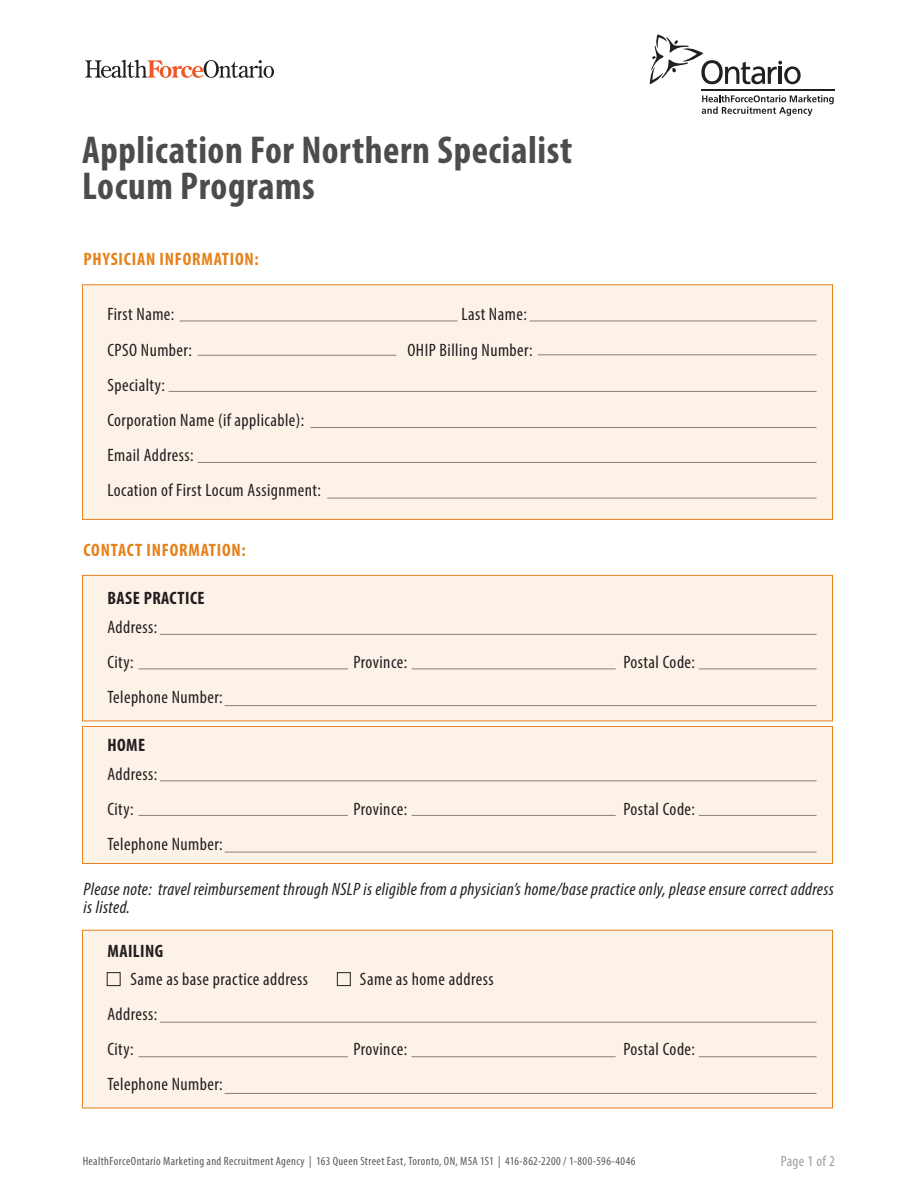
<style>
.page{position:relative;width:918px;height:1188px;background:#fff}
.page>*{position:absolute;margin:0;border:0;box-sizing:border-box;transform-origin:0 0}
.t1{font:700 condensed 39px/36px "Myriad Pro";letter-spacing:.015em;color:#4b4c4d}
.t2{font:condensed 18px "Myriad Pro";letter-spacing:.025em;color:#231f20}
.t3{font:italic condensed 18px/18px "Myriad Pro";letter-spacing:.02em;color:#231f20}
.t4{font:700 condensed 18px "Myriad Pro";letter-spacing:.045em;color:#e6811b}
.t5{font:700 condensed 18px "Myriad Pro";letter-spacing:.025em;color:#231f20}
.t6{font:condensed 15px "Myriad Pro";letter-spacing:.025em;color:#9d9fa2}
.t7{font:condensed 12px "Myriad Pro";letter-spacing:.03em;color:#57585a}
</style>
<div class="page">
<div style="left:82px;top:284px;width:751px;height:236px;background:#fcf2e7;border:1px solid #e6811b"></div>
<div style="left:82px;top:575px;width:751px;height:146px;background:#fcf2e7;border:1px solid #e6811b"></div>
<div style="left:82px;top:726px;width:751px;height:138px;background:#fcf2e7;border:1px solid #e6811b"></div>
<div style="left:82px;top:930px;width:751px;height:178px;background:#fcf2e7;border:1px solid #e6811b"></div>
<svg style="left:650px;top:34px;width:151px;height:50px"></svg>
<svg style="left:702px;top:95px;width:132px;height:21px"></svg>
<hr style="left:701px;top:89px;width:134px;height:2px;background:#231f20">
<svg style="left:85px;top:60px;width:189px;height:18px"></svg>
<hr style="left:530px;top:321px;width:287px;height:1px;background:#867f7c">
<hr style="left:180px;top:321px;width:278px;height:1px;background:#867f7c">
<hr style="left:160px;top:634px;width:657px;height:1px;background:#867f7c">
<hr style="left:160px;top:781px;width:657px;height:1px;background:#867f7c">
<hr style="left:168px;top:391px;width:649px;height:1px;background:#867f7c">
<hr style="left:699px;top:669px;width:118px;height:1px;background:#867f7c">
<hr style="left:699px;top:815px;width:118px;height:1px;background:#867f7c">
<hr style="left:411px;top:669px;width:205px;height:1px;background:#867f7c">
<hr style="left:411px;top:815px;width:205px;height:1px;background:#867f7c">
<hr style="left:138px;top:669px;width:210px;height:1px;background:#867f7c">
<hr style="left:138px;top:815px;width:210px;height:1px;background:#867f7c">
<hr style="left:198px;top:462px;width:619px;height:1px;background:#867f7c">
<hr style="left:327px;top:498px;width:490px;height:1px;background:#867f7c">
<hr style="left:310px;top:427px;width:507px;height:1px;background:#867f7c">
<hr style="left:538px;top:355px;width:279px;height:1px;background:#867f7c">
<hr style="left:225px;top:705px;width:592px;height:1px;background:#867f7c">
<hr style="left:225px;top:852px;width:592px;height:1px;background:#867f7c">
<hr style="left:198px;top:355px;width:198px;height:1px;background:#867f7c">
<hr style="left:160px;top:1022px;width:657px;height:1px;background:#867f7c">
<hr style="left:699px;top:1056px;width:118px;height:1px;background:#867f7c">
<hr style="left:411px;top:1056px;width:205px;height:1px;background:#867f7c">
<hr style="left:225px;top:1093px;width:592px;height:1px;background:#867f7c">
<hr style="left:138px;top:1056px;width:210px;height:1px;background:#867f7c">
<div style="left:107px;top:972px;width:13px;height:14px;border:1px solid #231f20"></div>
<div style="left:337px;top:972px;width:13px;height:14px;border:1px solid #231f20"></div>
<p class="t1" style="left:82px;top:131px;width:492px">Application For Northern Specialist<br>Locum Programs</p>
<p class="t4" style="left:84px;top:248px;width:177px">PHYSICIAN INFORMATION:</p>
<p class="t2" style="left:107px;top:304px;width:69px">First Name:</p>
<p class="t2" style="left:461px;top:304px;width:67px">Last Name:</p>
<p class="t2" style="left:107px;top:339px;width:86px">CPSO Number:</p>
<p class="t2" style="left:407px;top:339px;width:127px">OHIP Billing Number:</p>
<p class="t2" style="left:107px;top:374px;width:59px">Specialty:</p>
<p class="t2" style="left:107px;top:409px;width:199px">Corporation Name (if applicable):</p>
<p class="t2" style="left:107px;top:444px;width:88px">Email Address:</p>
<p class="t2" style="left:107px;top:479px;width:215px">Location of First Locum Assignment:</p>
<p class="t4" style="left:84px;top:538px;width:163px">CONTACT INFORMATION:</p>
<p class="t5" style="left:107px;top:587px;width:99px">BASE PRACTICE</p>
<p class="t2" style="left:107px;top:616px;width:51px">Address:</p>
<p class="t2" style="left:107px;top:651px;width:28px">City:</p>
<p class="t2" style="left:353px;top:651px;width:55px">Province:</p>
<p class="t2" style="left:623px;top:651px;width:73px">Postal Code:</p>
<p class="t2" style="left:107px;top:686px;width:117px">Telephone Number:</p>
<p class="t5" style="left:107px;top:734px;width:39px">HOME</p>
<p class="t2" style="left:107px;top:763px;width:51px">Address:</p>
<p class="t2" style="left:107px;top:798px;width:28px">City:</p>
<p class="t2" style="left:353px;top:798px;width:55px">Province:</p>
<p class="t2" style="left:623px;top:798px;width:73px">Postal Code:</p>
<p class="t2" style="left:107px;top:833px;width:117px">Telephone Number:</p>
<p class="t3" style="left:83px;top:880px;width:752px">Please note: travel reimbursement through NSLP is eligible from a physician’s home/base practice only, please ensure correct address is listed.</p>
<p class="t5" style="left:107px;top:939px;width:57px">MAILING</p>
<p class="t2" style="left:130px;top:968px;width:179px">Same as base practice address</p>
<p class="t2" style="left:360px;top:968px;width:135px">Same as home address</p>
<p class="t2" style="left:107px;top:1003px;width:51px">Address:</p>
<p class="t2" style="left:107px;top:1038px;width:28px">City:</p>
<p class="t2" style="left:353px;top:1038px;width:55px">Province:</p>
<p class="t2" style="left:623px;top:1038px;width:73px">Postal Code:</p>
<p class="t2" style="left:107px;top:1073px;width:117px">Telephone Number:</p>
<p class="t7" style="left:83px;top:1154px;width:554px">HealthForceOntario Marketing and Recruitment Agency | 163 Queen Street East, Toronto, ON, M5A 1S1 | 416-862-2200 / 1-800-596-4046</p>
<p class="t6" style="left:781px;top:1152px;width:56px">Page 1 of 2</p>
</div>
